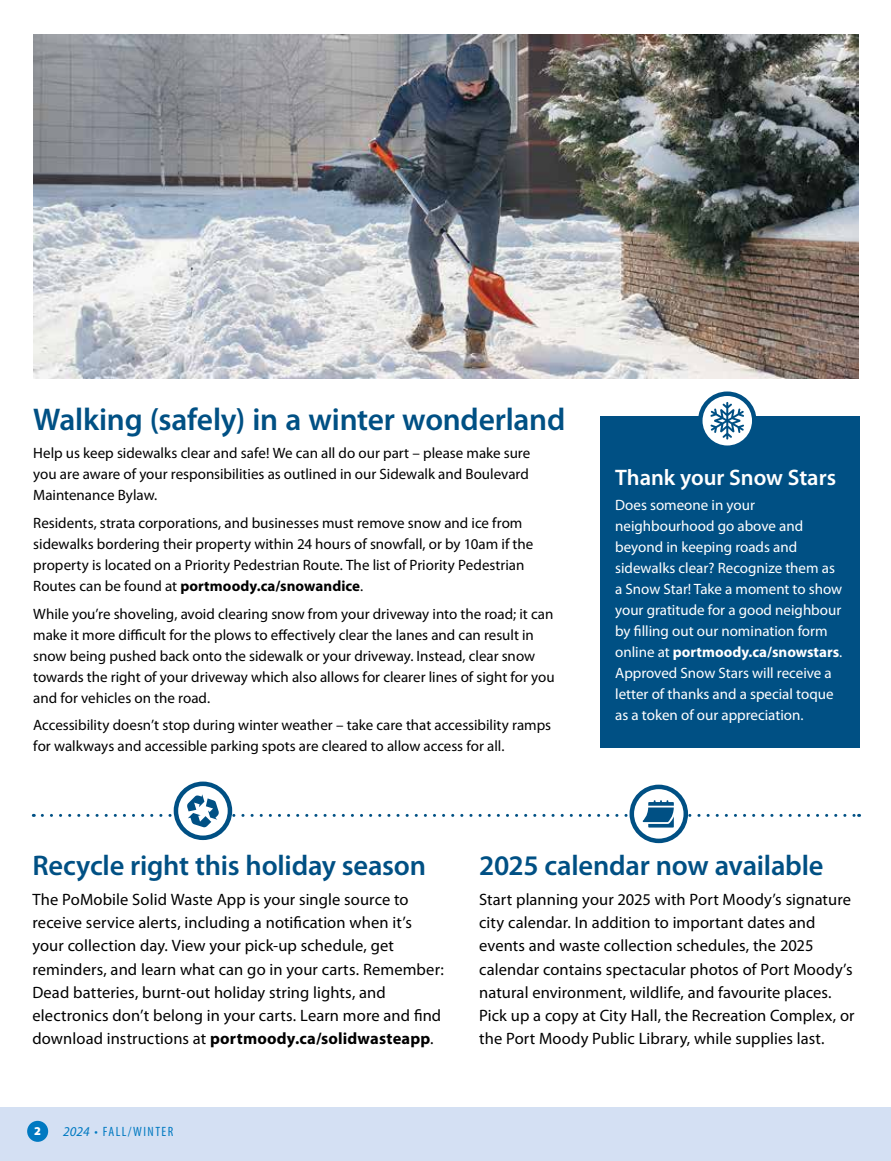
<style>
.page{position:relative;width:891px;height:1161px;background:#fff}
.page>*{position:absolute;margin:0;border:0;box-sizing:border-box;transform-origin:0 0}
.t1{font:600 31.5px "Myriad Pro";letter-spacing:-.01em;color:#005084}
.t2{font:600 28.5px "Myriad Pro";letter-spacing:-.01em;color:#005084}
.t3{font:600 22.5px "Myriad Pro";color:#fff}
.t4{font:16.5px/23.2px "Myriad Pro";letter-spacing:.005em;color:#000}
.t5{font:15px/21px "Myriad Pro";color:#000}
.t6{font:15px/21px "Myriad Pro";color:#fff}
.t7{font:condensed 13.5px "Myriad Pro";letter-spacing:.11em;color:#0079c1}
.t8{font:900 12px "Myriad Pro";color:#fff}
.s1{font-weight:700}
.s2{font-style:italic;font-stretch:normal}
.s3{font-weight:700;font-stretch:normal;font-size:9.9px}
</style>
<div class="page">
<div style="left:0;top:1108px;width:891px;height:53px;background:#d4e0f3"></div>
<div style="left:27px;top:1121px;width:21px;height:21px;background:#0079c1;border-radius:50%"></div>
<img style="left:33px;top:34px;width:826px;height:345px">
<div style="left:600px;top:416px;width:260px;height:331px;background:#005084"></div>
<svg style="left:700px;top:394px;width:54px;height:54px"></svg>
<div style="left:698px;top:391px;width:59px;height:59px;border:4px solid #005084;border-radius:50%"></div>
<svg style="left:710px;top:402px;width:34px;height:38px"></svg>
<svg style="left:176px;top:784px;width:54px;height:54px"></svg>
<div style="left:174px;top:782px;width:58px;height:58px;border:4px solid #005084;border-radius:50%"></div>
<svg style="left:632px;top:787px;width:54px;height:54px"></svg>
<div style="left:630px;top:785px;width:58px;height:58px;border:4px solid #005084;border-radius:50%"></div>
<svg style="left:42px;top:794px;width:818px;height:34px"></svg>
<h1 class="t1" style="left:33px;top:400px;width:534px">Walking (safely) in a winter wonderland</h1>
<p class="t5" style="left:33px;top:442px;width:498px;text-align:justify">Help us keep sidewalks clear and safe! We can all do our part – please make sure you are aware of your responsibilities as outlined in our Sidewalk and Boulevard Maintenance Bylaw.</p>
<p class="t5" style="left:33px;top:512px;width:502px">Residents, strata corporations, and businesses must remove snow and ice from sidewalks bordering their property within 24 hours of snowfall, or by 10am if the property is located on a Priority Pedestrian Route. The list of Priority Pedestrian Routes can be found at <span class="s1">portmoody.ca/snowandice</span>.</p>
<p class="t5" style="left:33px;top:603px;width:523px">While you’re shoveling, avoid clearing snow from your driveway into the road; it can make it more difficult for the plows to effectively clear the lanes and can result in snow being pushed back onto the sidewalk or your driveway. Instead, clear snow towards the right of your driveway which also allows for clearer lines of sight for you and for vehicles on the road.</p>
<p class="t5" style="left:33px;top:715px;width:519px">Accessibility doesn’t stop during winter weather – take care that accessibility ramps for walkways and accessible parking spots are cleared to allow access for all.</p>
<h3 class="t3" style="left:615px;top:463px;width:222px">Thank your Snow Stars</h3>
<p class="t6" style="left:615px;top:494px;width:229px">Does someone in your neighbourhood go above and beyond in keeping roads and sidewalks clear? Recognize them as a Snow Star! Take a moment to show your gratitude for a good neighbour by filling out our nomination form online at <span class="s1">portmoody.ca/snowstars</span>.<br>Approved Snow Stars will receive a letter of thanks and a special toque as a token of our appreciation.</p>
<h2 class="t2" style="left:32px;top:847px;width:395px">Recycle right this holiday season</h2>
<p class="t4" style="left:32px;top:887px;width:413px">The PoMobile Solid Waste App is your single source to receive service alerts, including a notification when it’s your collection day. View your pick-up schedule, get reminders, and learn what can go in your carts. Remember:<br>Dead batteries, burnt-out holiday string lights, and electronics don’t belong in your carts. Learn more and find download instructions at <span class="s1">portmoody.ca/solidwasteapp</span>.</p>
<p class="t8" style="left:34px;top:1124px;width:8px">2</p>
<p class="t7" style="left:63px;top:1123px;width:112px"><span class="s2">2024</span> <span class="s3">•</span> FALL/WINTER</p>
<h2 class="t2" style="left:479px;top:847px;width:346px">2025 calendar now available</h2>
<p class="t4" style="left:479px;top:887px;width:377px">Start planning your 2025 with Port Moody’s signature city calendar. In addition to important dates and events and waste collection schedules, the 2025 calendar contains spectacular photos of Port Moody’s natural environment, wildlife, and favourite places.<br>Pick up a copy at City Hall, the Recreation Complex, or the Port Moody Public Library, while supplies last.</p>
</div>
